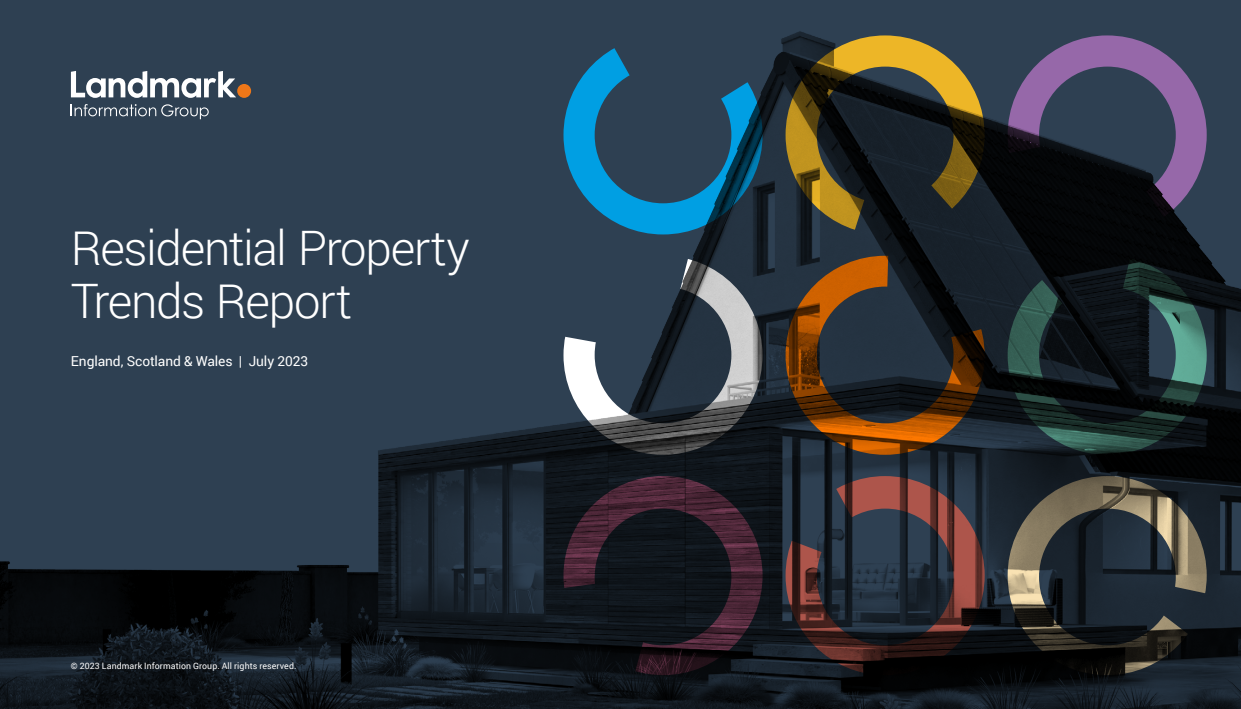
<style>
.page{position:relative;width:1241px;height:709px;background:#fff}
.page>*{position:absolute;margin:0;border:0;box-sizing:border-box;transform-origin:0 0}
.t1{font:300 47.5px/52.5px "Roboto";letter-spacing:-.03em;color:#fff}
.t2{font:13.75px "Roboto";letter-spacing:-.005em;color:#fff}
.t3{font:8.75px "Roboto";letter-spacing:.015em;color:#fff}
</style>
<div class="page">
<img style="left:0;top:0;width:1240px;height:709px">
<svg style="left:71px;top:71px;width:165px;height:27px"></svg>
<div style="left:237px;top:84px;width:14px;height:14px;background:#ee7718;border-radius:50%"></div>
<svg style="left:71px;top:104px;width:138px;height:15px;background:#536271"></svg>
<h1 class="t1" style="left:71px;top:221px;width:400px">Residential Property<br>Trends Report</h1>
<h2 class="t2" style="left:71px;top:352px;width:239px">England, Scotland &amp; Wales | July 2023</h2>
<p class="t3" style="left:71px;top:659px;width:227px">© 2023 Landmark Information Group. All rights reserved.</p>
</div>
